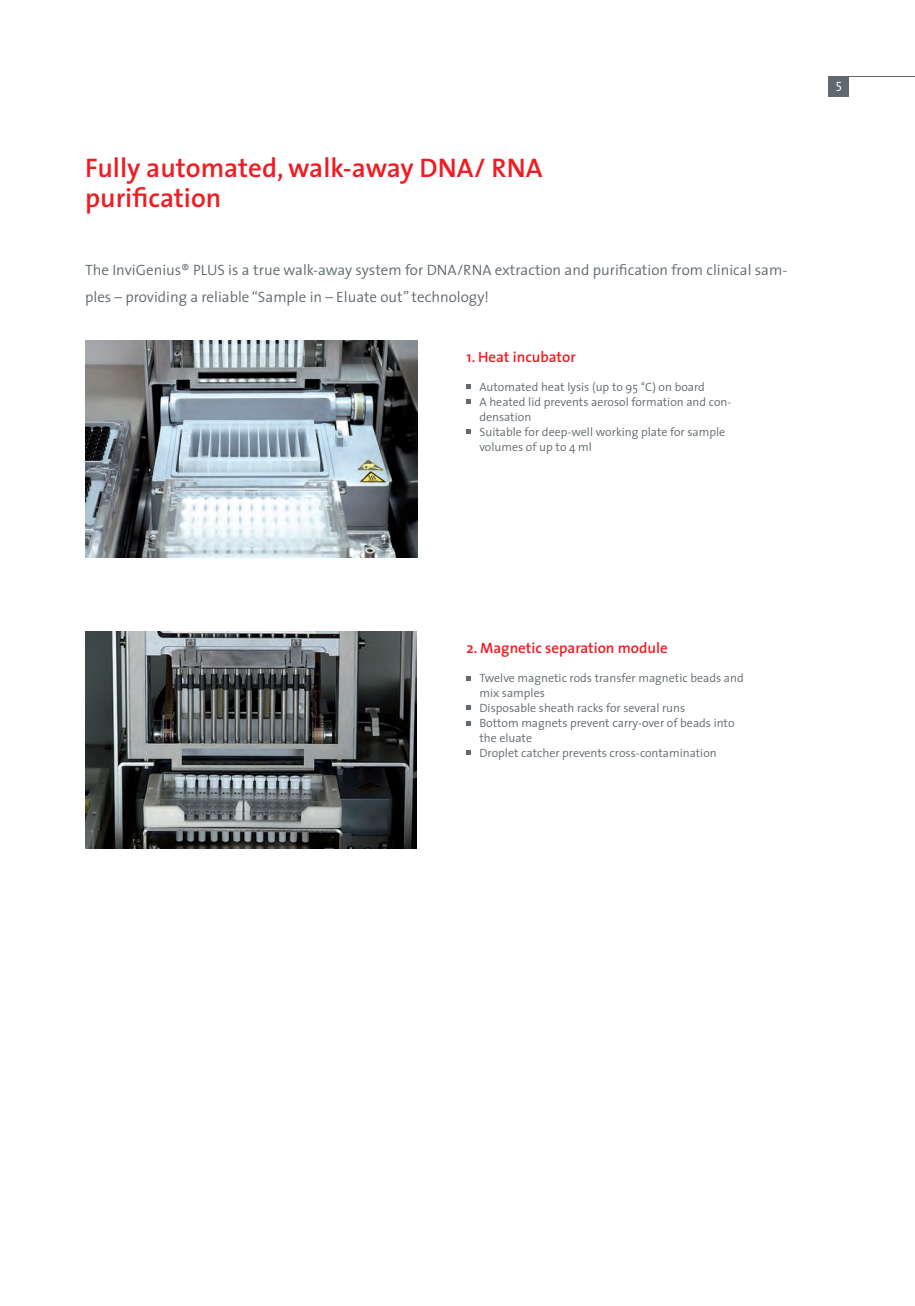
<style>
.page{position:relative;width:915px;height:1306px;background:#fff}
.page>*{position:absolute;margin:0;border:0;box-sizing:border-box;transform-origin:0 0}
.t1{font:600 27px/30px "The Sans";color:#ee1d23}
.t2{font:300 15px/27px "The Sans";color:#5f696f}
.t3{font:600 15px "The Sans";color:#ee1d23}
.t4{font:13.5px "The Sans Semi Light Caps";color:#fff}
.t5{font:300 12px/15px "The Sans";color:#5f696f}
</style>
<div class="page">
<hr style="left:828px;top:76px;width:86px;height:1px;background:#5f696f">
<div style="left:828px;top:76px;width:20px;height:21px;background:#5f696f"></div>
<svg style="left:466px;top:384px;width:5px;height:5px"></svg>
<svg style="left:466px;top:399px;width:5px;height:4px"></svg>
<svg style="left:466px;top:429px;width:5px;height:5px"></svg>
<svg style="left:466px;top:676px;width:5px;height:4px"></svg>
<svg style="left:466px;top:705px;width:5px;height:5px"></svg>
<svg style="left:466px;top:750px;width:5px;height:5px"></svg>
<svg style="left:466px;top:721px;width:5px;height:4px"></svg>
<img style="left:85px;top:340px;width:332px;height:217px">
<img style="left:85px;top:631px;width:332px;height:217px">
<h1 class="t1" style="left:85px;top:152px;width:459px">Fully automated, walk-away DNA/ RNA purification</h1>
<p class="t2" style="left:85px;top:256px;width:703px">The InviGenius® PLUS is a true walk-away system for DNA/RNA extraction and purification from clinical sam&shy;ples – providing a reliable “Sample in – Eluate out” technology!</p>
<p class="t3" style="left:466px;top:344px;width:110px">1. Heat incubator</p>
<p class="t5" style="left:479px;top:378px;width:253px">Automated heat lysis (up to 95 °C) on board<br>A heated lid prevents aerosol formation and con&shy;densation<br>Suitable for deep-well working plate for sample volumes of up to 4 ml</p>
<p class="t4" style="left:835px;top:75px;width:8px">5</p>
<p class="t3" style="left:466px;top:635px;width:202px">2. Magnetic separation module</p>
<p class="t5" style="left:479px;top:670px;width:266px">Twelve magnetic rods transfer magnetic beads and mix samples<br>Disposable sheath racks for several runs<br>Bottom magnets prevent carry-over of beads into the eluate<br>Droplet catcher prevents cross-contamination</p>
</div>
